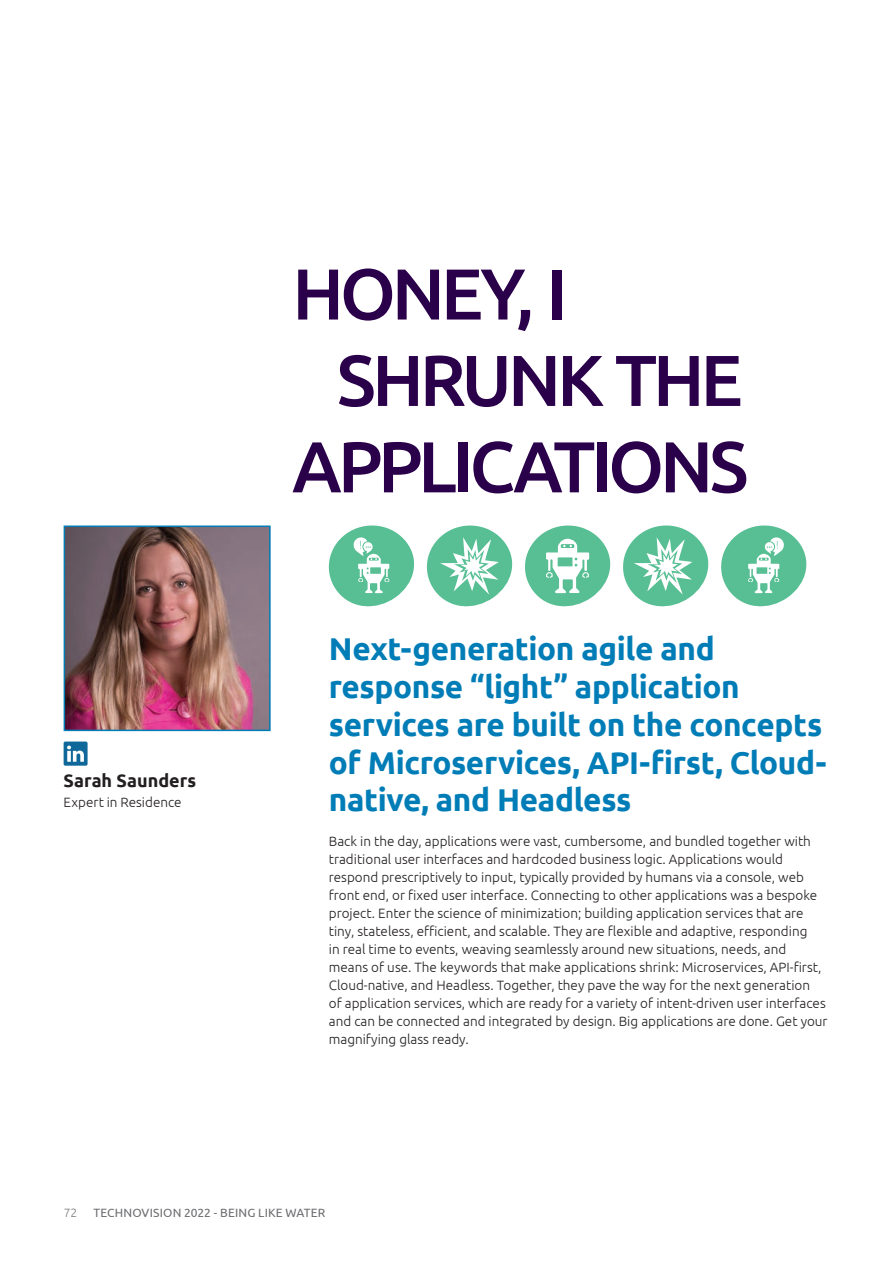
<style>
.page{position:relative;width:893px;height:1263px;background:#fff}
.page>*{position:absolute;margin:0;border:0;box-sizing:border-box;transform-origin:0 0}
.t1{font:500 72px "Ubuntu";letter-spacing:-.055em;color:#2a004a}
.t2{font:700 31.5px/37.8px "Ubuntu";letter-spacing:-.01em;color:#007cb6}
.t3{font:700 18px "Ubuntu";color:#231f20}
.t4{font:300 13.5px/18px "Ubuntu";color:#231f20}
.t5{font:12px "Ubuntu";letter-spacing:.015em;color:#6c6d70}
.t6{font:300 12px "Ubuntu";color:#76787b}
</style>
<div class="page">
<img style="left:67px;top:528px;width:201px;height:200px">
<div style="left:64px;top:525px;width:207px;height:206px;border:2px solid #007cb6"></div>
<svg style="left:328px;top:525px;width:479px;height:82px"></svg>
<div style="left:64px;top:741px;width:24px;height:25px;background:#10679a;border-radius:2px"></div>
<svg style="left:67px;top:746px;width:17px;height:16px"></svg>
<h3 class="t3" style="left:64px;top:769px;width:134px">Sarah Saunders</h3>
<p class="t4" style="left:64px;top:793px;width:120px">Expert in Residence</p>
<h1 class="t1" style="left:292px;top:248px;width:276px">HONEY, I</h1>
<h1 class="t1" style="left:337px;top:335px;width:407px">SHRUNK THE</h1>
<h1 class="t1" style="left:292px;top:421px;width:458px">APPLICATIONS</h1>
<h2 class="t2" style="left:329px;top:630px;width:499px">Next-generation agile and response “light” application services are built on the concepts of Microservices, API-first, Cloud&shy;native, and Headless</h2>
<p class="t4" style="left:329px;top:832px;width:500px">Back in the day, applications were vast, cumbersome, and bundled together with traditional user interfaces and hardcoded business logic. Applications would respond prescriptively to input, typically provided by humans via a console, web front end, or fixed user interface. Connecting to other applications was a bespoke project. Enter the science of minimization; building application services that are tiny, stateless, efficient, and scalable. They are flexible and adaptive, responding<br>in real time to events, weaving seamlessly around new situations, needs, and means of use. The keywords that make applications shrink: Microservices, API-first, Cloud-native, and Headless. Together, they pave the way for the next generation<br>of application services, which are ready for a variety of intent-driven user interfaces and can be connected and integrated by design. Big applications are done. Get your magnifying glass ready.</p>
<p class="t6" style="left:64px;top:1205px;width:15px">72</p>
<p class="t5" style="left:94px;top:1205px;width:233px">TECHNOVISION 2022 - BEING LIKE WATER</p>
</div>
